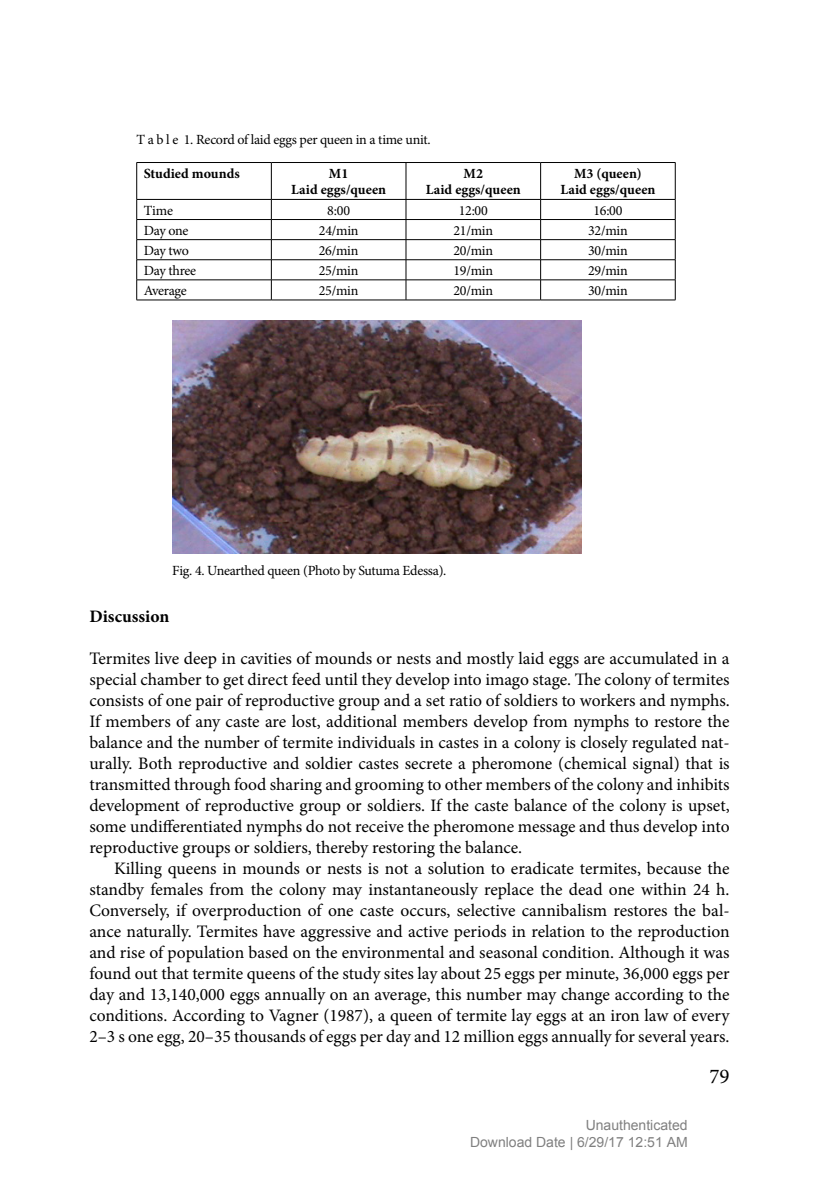
<style>
.page{position:relative;width:819px;height:1191px;background:#fff}
.page>*{position:absolute;margin:0;border:0;box-sizing:border-box;transform-origin:0 0}
.t1{font:21px "Minion Pro";color:#000}
.t2{font:17.5px/21px "Minion Pro";color:#000;text-align:justify}
.t3{font:700 17.5px "Minion Pro";color:#000}
.t4{font:14px "Minion Pro";letter-spacing:-.02em;color:#000}
.t5{font:700 14px/16.8px "Minion Pro";color:#000;text-align:center}
.t6{font:14px/17.5px "Arial";color:#808080;text-align:right}
</style>
<div class="page">
<hr style="left:136px;top:162px;width:135px;height:1px;background:#000">
<hr style="left:136px;top:163px;width:1px;height:36px;background:#000">
<hr style="left:271px;top:162px;width:135px;height:1px;background:#000">
<hr style="left:271px;top:163px;width:1px;height:36px;background:#000">
<hr style="left:406px;top:162px;width:134px;height:1px;background:#000">
<hr style="left:405px;top:163px;width:1px;height:36px;background:#000">
<hr style="left:540px;top:162px;width:135px;height:1px;background:#000">
<hr style="left:540px;top:163px;width:1px;height:36px;background:#000">
<hr style="left:675px;top:163px;width:1px;height:36px;background:#000">
<hr style="left:136px;top:199px;width:135px;height:1px;background:#000">
<hr style="left:271px;top:199px;width:135px;height:1px;background:#000">
<hr style="left:406px;top:199px;width:134px;height:1px;background:#000">
<hr style="left:540px;top:199px;width:135px;height:1px;background:#000">
<hr style="left:136px;top:219px;width:135px;height:1px;background:#000">
<hr style="left:271px;top:219px;width:135px;height:1px;background:#000">
<hr style="left:406px;top:219px;width:134px;height:1px;background:#000">
<hr style="left:540px;top:219px;width:135px;height:1px;background:#000">
<hr style="left:136px;top:239px;width:135px;height:1px;background:#000">
<hr style="left:271px;top:239px;width:135px;height:1px;background:#000">
<hr style="left:406px;top:239px;width:134px;height:1px;background:#000">
<hr style="left:540px;top:239px;width:135px;height:1px;background:#000">
<hr style="left:136px;top:259px;width:135px;height:1px;background:#000">
<hr style="left:271px;top:259px;width:135px;height:1px;background:#000">
<hr style="left:406px;top:259px;width:134px;height:1px;background:#000">
<hr style="left:540px;top:259px;width:135px;height:1px;background:#000">
<hr style="left:136px;top:279px;width:135px;height:1px;background:#000">
<svg style="left:136px;top:200px;width:1px;height:100px"></svg>
<hr style="left:271px;top:279px;width:135px;height:1px;background:#000">
<svg style="left:271px;top:200px;width:1px;height:100px"></svg>
<hr style="left:406px;top:279px;width:134px;height:1px;background:#000">
<svg style="left:405px;top:200px;width:1px;height:100px"></svg>
<hr style="left:540px;top:279px;width:135px;height:1px;background:#000">
<svg style="left:540px;top:200px;width:1px;height:100px"></svg>
<svg style="left:675px;top:200px;width:1px;height:100px"></svg>
<hr style="left:136px;top:300px;width:135px;height:1px;background:#000">
<hr style="left:271px;top:300px;width:135px;height:1px;background:#000">
<hr style="left:406px;top:300px;width:134px;height:1px;background:#000">
<hr style="left:540px;top:300px;width:135px;height:1px;background:#000">
<img style="left:172px;top:320px;width:409px;height:233px">
<p class="t4" style="left:136px;top:130px;width:295px">T a b l e 1. Record of laid eggs per queen in a time unit.</p>
<p class="t5" style="left:144px;top:165px;width:97px">Studied mounds</p>
<p class="t5" style="left:291px;top:165px;width:96px">M1<br>Laid eggs/queen</p>
<p class="t5" style="left:426px;top:165px;width:96px">M2<br>Laid eggs/queen</p>
<p class="t5" style="left:560px;top:165px;width:96px">M3 (queen)<br>Laid eggs/queen</p>
<p class="t4" style="left:144px;top:201px;width:31px">Time</p>
<p class="t4" style="left:327px;top:201px;width:25px">8:00</p>
<p class="t4" style="left:459px;top:201px;width:30px">12:00</p>
<p class="t4" style="left:593px;top:201px;width:30px">16:00</p>
<p class="t4" style="left:144px;top:221px;width:46px">Day one</p>
<p class="t4" style="left:319px;top:221px;width:41px">24/min</p>
<p class="t4" style="left:453px;top:221px;width:41px">21/min</p>
<p class="t4" style="left:588px;top:221px;width:41px">32/min</p>
<p class="t4" style="left:144px;top:241px;width:47px">Day two</p>
<p class="t4" style="left:319px;top:241px;width:41px">26/min</p>
<p class="t4" style="left:453px;top:241px;width:41px">20/min</p>
<p class="t4" style="left:588px;top:241px;width:41px">30/min</p>
<p class="t4" style="left:144px;top:261px;width:54px">Day three</p>
<p class="t4" style="left:319px;top:261px;width:41px">25/min</p>
<p class="t4" style="left:453px;top:261px;width:41px">19/min</p>
<p class="t4" style="left:588px;top:261px;width:41px">29/min</p>
<p class="t4" style="left:144px;top:281px;width:45px">Average</p>
<p class="t4" style="left:319px;top:281px;width:41px">25/min</p>
<p class="t4" style="left:453px;top:281px;width:41px">20/min</p>
<p class="t4" style="left:588px;top:281px;width:41px">30/min</p>
<p class="t4" style="left:172px;top:561px;width:275px">Fig. 4. Unearthed queen (Photo by Sutuma Edessa).</p>
<p class="t3" style="left:89px;top:604px;width:82px">Discussion</p>
<p class="t2" style="left:89px;top:648px;width:642px">Termites live deep in cavities of mounds or nests and mostly laid eggs are accumulated in a special chamber to get direct feed until they develop into imago stage. The colony of termites consists of one pair of reproductive group and a set ratio of soldiers to workers and nymphs.<br>If members of any caste are lost, additional members develop from nymphs to restore the balance and the number of termite individuals in castes in a colony is closely regulated nat&shy;urally. Both reproductive and soldier castes secrete a pheromone (chemical signal) that is transmitted through food sharing and grooming to other members of the colony and inhibits development of reproductive group or soldiers. If the caste balance of the colony is upset, some undifferentiated nymphs do not receive the pheromone message and thus develop into reproductive groups or soldiers, thereby restoring the balance.</p>
<p class="t2" style="left:89px;top:858px;width:642px;text-indent:25px">Killing queens in mounds or nests is not a solution to eradicate termites, because the standby females from the colony may instantaneously replace the dead one within 24 h.<br>Conversely, if overproduction of one caste occurs, selective cannibalism restores the bal&shy;ance naturally. Termites have aggressive and active periods in relation to the reproduction and rise of population based on the environmental and seasonal condition. Although it was found out that termite queens of the study sites lay about 25 eggs per minute, 36,000 eggs per day and 13,140,000 eggs annually on an average, this number may change according to the conditions. According to Vagner (1987), a queen of termite lay eggs at an iron law of every 2–3 s one egg, 20–35 thousands of eggs per day and 12 million eggs annually for several years.</p>
<p class="t6" style="left:470px;top:1117px;width:219px">Unauthenticated<br>Download Date | 6/29/17 12:51 AM</p>
<p class="t1" style="left:709px;top:1061px;width:22px">79</p>
</div>
